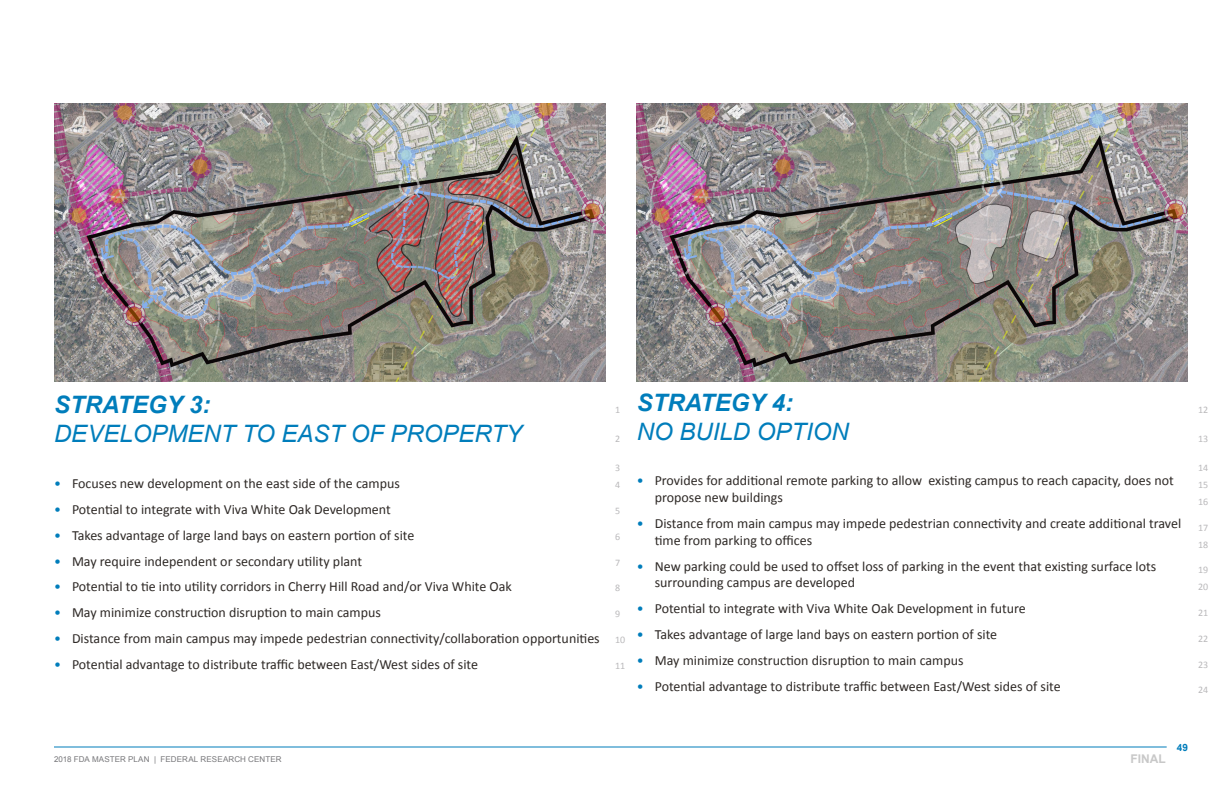
<style>
.page{position:relative;width:1224px;height:792px;background:#fff}
.page>*{position:absolute;margin:0;border:0;box-sizing:border-box;transform-origin:0 0}
.Strategy_Title_Itali{font:italic 24px "Arial";color:#007dbb}
.Strategy_Title_Itali-2{font:italic 700 24px "Arial";color:#007dbb}
.t1{font:14px/16.8px "Calibri";color:#2e2926}
.t2{font:700 12px "Arial";color:#c8c8c8}
.ScriptLineNumbers{font:10px "Calibri";color:#bab9bb}
.t3{font:700 10px "Arial";color:#007dbb}
.t4{font:8px "Arial";letter-spacing:.015em;color:#77777a}
.s1{color:#007dbb}
</style>
<div class="page">
<hr style="left:54px;top:746px;width:1113px;height:2px;background:#007dbb">
<img style="left:54px;top:103px;width:551px;height:279px">
<img style="left:637px;top:103px;width:551px;height:279px">
<svg style="left:954px;top:203px;width:59px;height:82px;background:#a09d9a"></svg>
<svg style="left:1021px;top:210px;width:46px;height:51px;background:#aea7a5"></svg>
<p class="Strategy_Title_Itali-2" style="left:54px;top:389px;width:158px">STRATEGY 3:</p>
<p class="Strategy_Title_Itali" style="left:54px;top:419px;width:470px">DEVELOPMENT TO EAST OF PROPERTY</p>
<p class="t1" style="left:54px;top:475px;width:347px"><span class="s1">•</span> Focuses new development on the east side of the campus</p>
<p class="t1" style="left:54px;top:501px;width:338px"><span class="s1">•</span> Potential to integrate with Viva White Oak Development</p>
<p class="t1" style="left:54px;top:527px;width:362px"><span class="s1">•</span> Takes advantage of large land bays on eastern portion of site</p>
<p class="t1" style="left:54px;top:553px;width:310px"><span class="s1">•</span> May require independent or secondary utility plant</p>
<p class="t1" style="left:54px;top:578px;width:459px"><span class="s1">•</span> Potential to tie into utility corridors in Cherry Hill Road and/or Viva White Oak</p>
<p class="t1" style="left:54px;top:604px;width:328px"><span class="s1">•</span> May minimize construction disruption to main campus</p>
<p class="t1" style="left:54px;top:630px;width:547px"><span class="s1">•</span> Distance from main campus may impede pedestrian connectivity/collaboration opportunities</p>
<p class="t1" style="left:54px;top:656px;width:426px"><span class="s1">•</span> Potential advantage to distribute traffic between East/West sides of site</p>
<p class="ScriptLineNumbers" style="left:615px;top:404px;width:7px">1</p>
<p class="ScriptLineNumbers" style="left:615px;top:433px;width:7px">2</p>
<p class="ScriptLineNumbers" style="left:615px;top:462px;width:7px">3</p>
<p class="ScriptLineNumbers" style="left:615px;top:479px;width:7px">4</p>
<p class="ScriptLineNumbers" style="left:615px;top:504px;width:7px">5</p>
<p class="ScriptLineNumbers" style="left:615px;top:530px;width:7px">6</p>
<p class="ScriptLineNumbers" style="left:615px;top:556px;width:7px">7</p>
<p class="ScriptLineNumbers" style="left:615px;top:582px;width:7px">8</p>
<p class="ScriptLineNumbers" style="left:615px;top:608px;width:7px">9</p>
<p class="ScriptLineNumbers" style="left:615px;top:633px;width:12px">10</p>
<p class="ScriptLineNumbers" style="left:615px;top:659px;width:12px">11</p>
<p class="Strategy_Title_Itali-2" style="left:637px;top:386px;width:158px">STRATEGY 4:</p>
<p class="Strategy_Title_Itali" style="left:637px;top:416px;width:214px">NO BUILD OPTION</p>
<p class="t1" style="left:655px;top:472px;width:521px;text-indent:-18px"><span class="s1">•</span> Provides for additional remote parking to allow existing campus to reach capacity, does not propose new buildings</p>
<p class="t1" style="left:655px;top:515px;width:528px;text-indent:-18px"><span class="s1">•</span> Distance from main campus may impede pedestrian connectivity and create additional travel time from parking to offices</p>
<p class="t1" style="left:655px;top:558px;width:503px;text-indent:-18px"><span class="s1">•</span> New parking could be used to offset loss of parking in the event that existing surface lots surrounding campus are developed</p>
<p class="t1" style="left:637px;top:600px;width:391px"><span class="s1">•</span> Potential to integrate with Viva White Oak Development in future</p>
<p class="t1" style="left:637px;top:626px;width:362px"><span class="s1">•</span> Takes advantage of large land bays on eastern portion of site</p>
<p class="t1" style="left:637px;top:652px;width:328px"><span class="s1">•</span> May minimize construction disruption to main campus</p>
<p class="t1" style="left:637px;top:678px;width:426px"><span class="s1">•</span> Potential advantage to distribute traffic between East/West sides of site</p>
<p class="ScriptLineNumbers" style="left:1198px;top:404px;width:12px">12</p>
<p class="ScriptLineNumbers" style="left:1198px;top:433px;width:12px">13</p>
<p class="ScriptLineNumbers" style="left:1198px;top:462px;width:12px">14</p>
<p class="ScriptLineNumbers" style="left:1198px;top:479px;width:12px">15</p>
<p class="ScriptLineNumbers" style="left:1198px;top:495px;width:12px">16</p>
<p class="ScriptLineNumbers" style="left:1198px;top:521px;width:12px">17</p>
<p class="ScriptLineNumbers" style="left:1198px;top:538px;width:12px">18</p>
<p class="ScriptLineNumbers" style="left:1198px;top:564px;width:12px">19</p>
<p class="ScriptLineNumbers" style="left:1198px;top:581px;width:12px">20</p>
<p class="ScriptLineNumbers" style="left:1198px;top:606px;width:12px">21</p>
<p class="ScriptLineNumbers" style="left:1198px;top:632px;width:12px">22</p>
<p class="ScriptLineNumbers" style="left:1198px;top:658px;width:12px">23</p>
<p class="ScriptLineNumbers" style="left:1198px;top:684px;width:12px">24</p>
<p class="t4" style="left:54px;top:754px;width:229px">2018 FDA MASTER PLAN | FEDERAL RESEARCH CENTER</p>
<p class="t2" style="left:1130px;top:751px;width:37px">FINAL</p>
<p class="t3" style="left:1177px;top:740px;width:13px">49</p>
</div>
